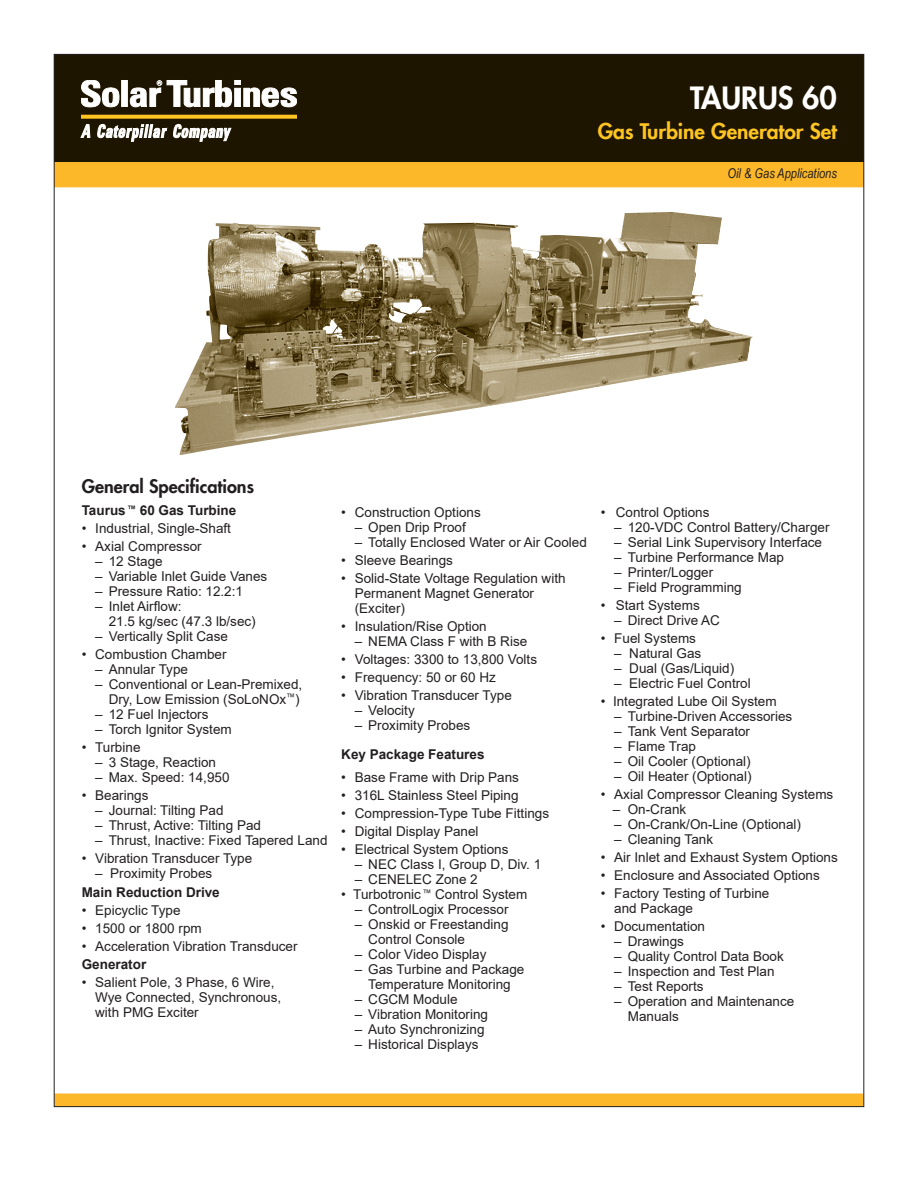
<style>
.page{position:relative;width:918px;height:1188px;background:#fff}
.page>*{position:absolute;margin:0;border:0;box-sizing:border-box;transform-origin:0 0}
.t1{font:800 30px "Futura";color:#fff}
.t2{font:800 21px "Futura";color:#fec422}
.t3{font:800 18px "Futura";color:#231f20}
.t4{font:13.5px/15px "Arial";color:#231f20}
.t5{font:700 13.5px "Arial";color:#231f20}
.t6{font:italic 13.5px "Arial Narrow";color:#231f20}
</style>
<div class="page">
<div style="left:54px;top:1094px;width:810px;height:13px;background:#fcb828"></div>
<div style="left:54px;top:160px;width:810px;height:27px;background:#fcb828"></div>
<div style="left:54px;top:54px;width:810px;height:108px;background:#1e1500"></div>
<svg style="left:81px;top:80px;width:38px;height:27px"></svg>
<div style="left:122px;top:80px;width:5px;height:26px;background:#fff"></div>
<svg style="left:130px;top:80px;width:167px;height:27px"></svg>
<svg style="left:81px;top:125px;width:9px;height:12px"></svg>
<svg style="left:173px;top:124px;width:58px;height:17px"></svg>
<svg style="left:97px;top:124px;width:70px;height:17px"></svg>
<div style="left:81px;top:115px;width:216px;height:3px;border:1px solid #fec422"></div>
<img style="left:175px;top:212px;width:578px;height:243px">
<h1 class="t1" style="left:690px;top:78px;width:148px">TAURUS 60</h1>
<h2 class="t2" style="left:598px;top:117px;width:241px">Gas Turbine Generator Set</h2>
<p class="t6" style="left:728px;top:164px;width:111px">Oil &amp; Gas Applications</p>
<h3 class="t3" style="left:82px;top:474px;width:174px">General Specifications</h3>
<p class="t5" style="left:82px;top:501px;width:156px">Taurus<sup>™</sup> 60 Gas Turbine</p>
<p class="t4" style="left:82px;top:521px;width:151px">• Industrial, Single-Shaft</p>
<p class="t4" style="left:82px;top:539px;width:122px">• Axial Compressor</p>
<p class="t4" style="left:95px;top:554px;width:69px">– 12 Stage</p>
<p class="t4" style="left:95px;top:569px;width:174px">– Variable Inlet Guide Vanes</p>
<p class="t4" style="left:95px;top:584px;width:149px">– Pressure Ratio: 12.2:1</p>
<p class="t4" style="left:109px;top:599px;width:149px;text-indent:-14px">– Inlet Airflow:<br>21.5 kg/sec (47.3 lb/sec)</p>
<p class="t4" style="left:95px;top:629px;width:134px">– Vertically Split Case</p>
<p class="t4" style="left:82px;top:647px;width:146px">• Combustion Chamber</p>
<p class="t4" style="left:95px;top:662px;width:94px">– Annular Type</p>
<p class="t4" style="left:95px;top:677px;width:209px;text-align:right">– Conventional or Lean-Premixed,<br>Dry, Low Emission (SoLoNOx<sup>™</sup>)</p>
<p class="t4" style="left:95px;top:707px;width:115px">– 12 Fuel Injectors</p>
<p class="t4" style="left:95px;top:722px;width:138px">– Torch Ignitor System</p>
<p class="t4" style="left:82px;top:740px;width:60px">• Turbine</p>
<p class="t4" style="left:95px;top:755px;width:122px">– 3 Stage, Reaction</p>
<p class="t4" style="left:95px;top:770px;width:136px">– Max. Speed: 14,950</p>
<p class="t4" style="left:82px;top:788px;width:68px">• Bearings</p>
<p class="t4" style="left:95px;top:803px;width:130px">– Journal: Tilting Pad</p>
<p class="t4" style="left:95px;top:818px;width:167px">– Thrust, Active: Tilting Pad</p>
<p class="t4" style="left:95px;top:833px;width:234px">– Thrust, Inactive: Fixed Tapered Land</p>
<p class="t4" style="left:82px;top:851px;width:172px">• Vibration Transducer Type</p>
<p class="t4" style="left:95px;top:866px;width:119px">– Proximity Probes</p>
<p class="t5" style="left:82px;top:882px;width:140px">Main Reduction Drive</p>
<p class="t4" style="left:82px;top:902px;width:100px">• Epicyclic Type</p>
<p class="t4" style="left:82px;top:920px;width:122px">• 1500 or 1800 rpm</p>
<p class="t4" style="left:82px;top:938px;width:217px">• Acceleration Vibration Transducer</p>
<p class="t5" style="left:82px;top:954px;width:66px">Generator</p>
<p class="t4" style="left:95px;top:974px;width:187px;text-indent:-14px">• Salient Pole, 3 Phase, 6 Wire,<br>Wye Connected, Synchronous, with PMG Exciter</p>
<p class="t4" style="left:341px;top:505px;width:141px">• Construction Options</p>
<p class="t4" style="left:355px;top:520px;width:113px">– Open Drip Proof</p>
<p class="t4" style="left:355px;top:535px;width:234px">– Totally Enclosed Water or Air Cooled</p>
<p class="t4" style="left:341px;top:553px;width:113px">• Sleeve Bearings</p>
<p class="t4" style="left:355px;top:571px;width:212px;text-indent:-14px">• Solid-State Voltage Regulation with<br>Permanent Magnet Generator (Exciter)</p>
<p class="t4" style="left:341px;top:619px;width:147px">• Insulation/Rise Option</p>
<p class="t4" style="left:355px;top:634px;width:174px">– NEMA Class F with B Rise</p>
<p class="t4" style="left:341px;top:652px;width:197px">• Voltages: 3300 to 13,800 Volts</p>
<p class="t4" style="left:341px;top:670px;width:156px">• Frequency: 50 or 60 Hz</p>
<p class="t4" style="left:341px;top:688px;width:172px">• Vibration Transducer Type</p>
<p class="t4" style="left:355px;top:703px;width:62px">– Velocity</p>
<p class="t4" style="left:355px;top:718px;width:117px">– Proximity Probes</p>
<p class="t5" style="left:341px;top:745px;width:145px">Key Package Features</p>
<p class="t4" style="left:341px;top:770px;width:179px">• Base Frame with Drip Pans</p>
<p class="t4" style="left:341px;top:788px;width:179px">• 316L Stainless Steel Piping</p>
<p class="t4" style="left:341px;top:806px;width:209px">• Compression-Type Tube Fittings</p>
<p class="t4" style="left:341px;top:824px;width:139px">• Digital Display Panel</p>
<p class="t4" style="left:341px;top:842px;width:169px">• Electrical System Options</p>
<p class="t4" style="left:355px;top:857px;width:188px">– NEC Class I, Group D, Div. 1</p>
<p class="t4" style="left:355px;top:872px;width:125px">– CENELEC Zone 2</p>
<p class="t4" style="left:341px;top:887px;width:188px">• Turbotronic<sup>™</sup> Control System</p>
<p class="t4" style="left:355px;top:902px;width:155px">– ControlLogix Processor</p>
<p class="t4" style="left:368px;top:917px;width:142px;text-indent:-14px">– Onskid or Freestanding<br>Control Console</p>
<p class="t4" style="left:355px;top:947px;width:133px">– Color Video Display</p>
<p class="t4" style="left:355px;top:962px;width:171px;text-align:center">– Gas Turbine and Package<br>Temperature Monitoring</p>
<p class="t4" style="left:355px;top:992px;width:104px">– CGCM Module</p>
<p class="t4" style="left:355px;top:1007px;width:135px">– Vibration Monitoring</p>
<p class="t4" style="left:355px;top:1022px;width:131px">– Auto Synchronizing</p>
<p class="t4" style="left:355px;top:1037px;width:125px">– Historical Displays</p>
<p class="t4" style="left:601px;top:505px;width:110px">• Control Options</p>
<p class="t4" style="left:614px;top:520px;width:217px">– 120-VDC Control Battery/Charger</p>
<p class="t4" style="left:614px;top:535px;width:209px">– Serial Link Supervisory Interface</p>
<p class="t4" style="left:614px;top:550px;width:171px">– Turbine Performance Map</p>
<p class="t4" style="left:614px;top:565px;width:101px">– Printer/Logger</p>
<p class="t4" style="left:614px;top:580px;width:129px">– Field Programming</p>
<p class="t4" style="left:601px;top:598px;width:101px">• Start Systems</p>
<p class="t4" style="left:614px;top:613px;width:107px">– Direct Drive AC</p>
<p class="t4" style="left:601px;top:631px;width:97px">• Fuel Systems</p>
<p class="t4" style="left:614px;top:646px;width:89px">– Natural Gas</p>
<p class="t4" style="left:614px;top:661px;width:122px">– Dual (Gas/Liquid)</p>
<p class="t4" style="left:614px;top:676px;width:138px">– Electric Fuel Control</p>
<p class="t4" style="left:601px;top:694px;width:177px">• Integrated Lube Oil System</p>
<p class="t4" style="left:614px;top:709px;width:180px">– Turbine-Driven Accessories</p>
<p class="t4" style="left:614px;top:724px;width:137px">– Tank Vent Separator</p>
<p class="t4" style="left:614px;top:739px;width:83px">– Flame Trap</p>
<p class="t4" style="left:614px;top:754px;width:138px">– Oil Cooler (Optional)</p>
<p class="t4" style="left:614px;top:769px;width:139px">– Oil Heater (Optional)</p>
<p class="t4" style="left:601px;top:787px;width:234px">• Axial Compressor Cleaning Systems</p>
<p class="t4" style="left:613px;top:802px;width:75px">– On-Crank</p>
<p class="t4" style="left:614px;top:817px;width:188px">– On-Crank/On-Line (Optional)</p>
<p class="t4" style="left:614px;top:832px;width:100px">– Cleaning Tank</p>
<p class="t4" style="left:601px;top:850px;width:239px">• Air Inlet and Exhaust System Options</p>
<p class="t4" style="left:601px;top:868px;width:221px">• Enclosure and Associated Options</p>
<p class="t4" style="left:614px;top:886px;width:157px;text-indent:-14px">• Factory Testing of Turbine and Package</p>
<p class="t4" style="left:601px;top:919px;width:106px">• Documentation</p>
<p class="t4" style="left:614px;top:934px;width:71px">– Drawings</p>
<p class="t4" style="left:614px;top:949px;width:171px">– Quality Control Data Book</p>
<p class="t4" style="left:614px;top:964px;width:162px">– Inspection and Test Plan</p>
<p class="t4" style="left:614px;top:979px;width:91px">– Test Reports</p>
<p class="t4" style="left:628px;top:994px;width:168px;text-indent:-14px">– Operation and Maintenance<br>Manuals</p>
</div>
